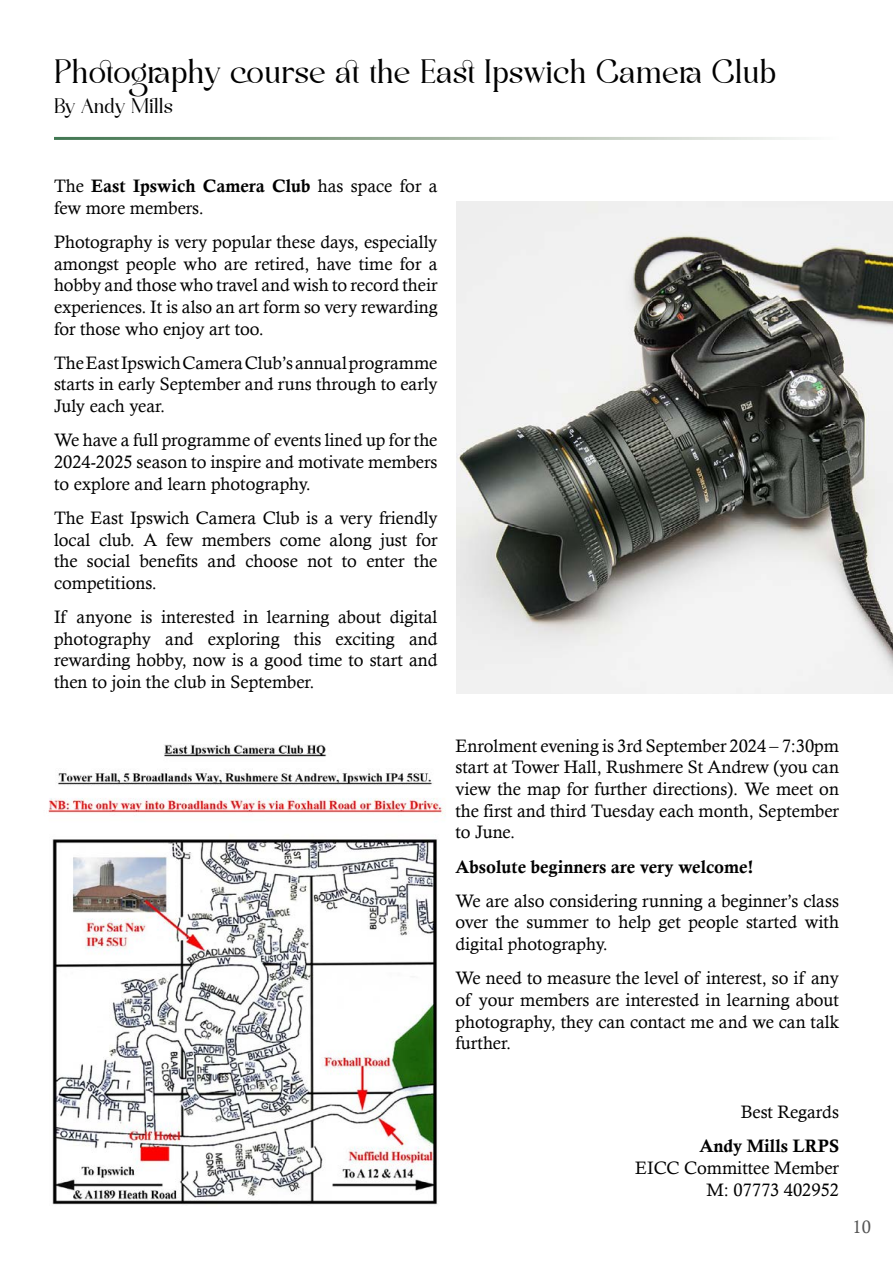
<style>
.page{position:relative;width:893px;height:1263px;background:#fff}
.page>*{position:absolute;margin:0;border:0;box-sizing:border-box;transform-origin:0 0}
.t1{font:24px "agright";color:#000}
.t2{font:18px/21.6px "Calisto";color:#000;text-align:justify}
.t3{font:18px "Calis MT Bol";color:#000}
.t4{font:18px "Calisto";color:#545454}
.t5{font:15px "agright";color:#000}
.s1{font-family:"Calisto"}
</style>
<div class="page">
<img style="left:48px;top:744px;width:397px;height:461px">
<img style="left:457px;top:202px;width:436px;height:492px">
<h1 class="t1" style="left:54px;top:61px;width:724px">Photography course at the East Ipswich Camera Club</h1>
<p class="t5" style="left:54px;top:99px;width:120px">By Andy Mills</p>
<p class="t3" style="left:54px;top:176px;width:385px"><span class="s1">The</span> East Ipswich Camera Club <span class="s1">has space for a</span></p>
<p class="t2" style="left:54px;top:190px;width:385px;line-height:34.3px">few more members.<br>Photography is very popular these days, especially</p>
<p class="t2" style="left:54px;top:253px;width:385px">amongst people who are retired, have time for a hobby and those who travel and wish to record their experiences. It is also an art form so very rewarding for those who enjoy art too.</p>
<p class="t2" style="left:54px;top:352px;width:385px">The East Ipswich Camera Club’s annual programme starts in early September and runs through to early July each year.</p>
<p class="t2" style="left:54px;top:429px;width:385px">We have a full programme of events lined up for the 2024-2025 season to inspire and motivate members to explore and learn photography.</p>
<p class="t2" style="left:54px;top:507px;width:385px">The East Ipswich Camera Club is a very friendly local club. A few members come along just for the social benefits and choose not to enter the competitions.</p>
<p class="t2" style="left:54px;top:606px;width:385px">If anyone is interested in learning about digital photography and exploring this exciting and rewarding hobby, now is a good time to start and then to join the club in September.</p>
<p class="t2" style="left:455px;top:734px;width:385px">Enrolment evening is 3rd September 2024 – 7:30pm start at Tower Hall, Rushmere St Andrew (you can view the map for further directions). We meet on the first and third Tuesday each month, September to June.</p>
<p class="t3" style="left:455px;top:856px;width:300px">Absolute beginners are very welcome!</p>
<p class="t2" style="left:455px;top:890px;width:385px">We are also considering running a beginner’s class over the summer to help get people started with digital photography.</p>
<p class="t2" style="left:455px;top:967px;width:385px">We need to measure the level of interest, so if any of your members are interested in learning about photography, they can contact me and we can talk further.</p>
<p class="t2" style="left:741px;top:1101px;width:100px">Best Regards</p>
<p class="t3" style="left:699px;top:1136px;width:141px">Andy Mills LRPS</p>
<p class="t2" style="left:635px;top:1157px;width:205px;text-align:right">EICC Committee Member<br>M: 07773 402952</p>
<p class="t4" style="left:852px;top:1216px;width:20px">10</p>
</div>
